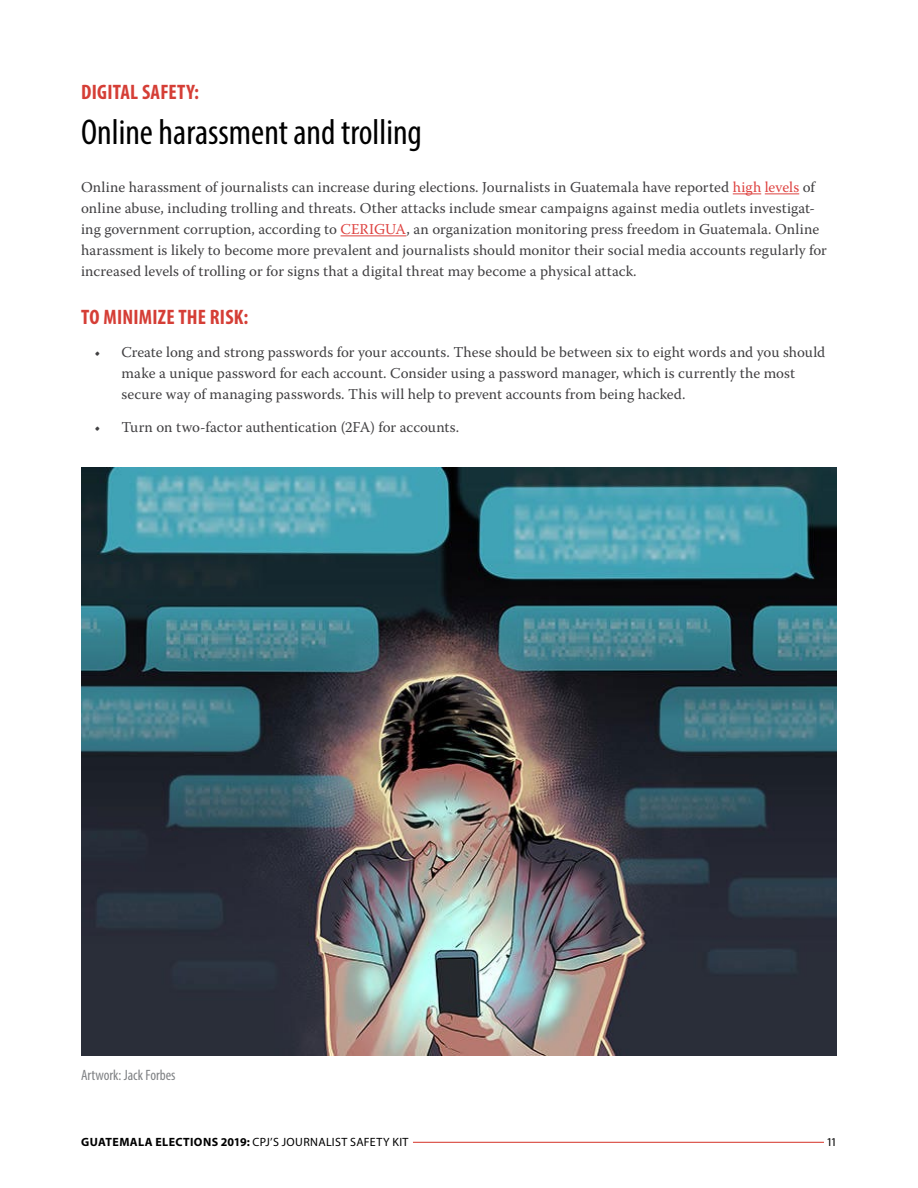
<style>
.page{position:relative;width:918px;height:1188px;background:#fff}
.page>*{position:absolute;margin:0;border:0;box-sizing:border-box;transform-origin:0 0}
.t1{font:condensed 36px "Myriad Pro";color:#000}
.t2{font:700 condensed 21px "Myriad Pro";letter-spacing:.01em;color:#d53e36}
.t3{font:15px/21px "Warnock Pro";letter-spacing:.005em;color:#414042}
.t4{font:condensed 15px "Myriad Pro";color:#808285}
.t5{font:12px "Myriad Pro";letter-spacing:.025em;color:#000}
.s1{color:#de4341}
.s2{font-weight:700}
</style>
<div class="page">
<hr style="left:413px;top:1142px;width:411px;height:1px;background:#d43126">
<svg style="left:733px;top:194px;width:28px;height:1px"></svg>
<hr style="left:765px;top:194px;width:34px;height:1px;background:#de4341">
<hr style="left:341px;top:236px;width:65px;height:1px;background:#de4341">
<img style="left:81px;top:467px;width:756px;height:588px">
<h2 class="t2" style="left:81px;top:79px;width:119px">DIGITAL SAFETY:</h2>
<h1 class="t1" style="left:81px;top:110px;width:342px">Online harassment and trolling</h1>
<p class="t3" style="left:81px;top:176px;width:748px">Online harassment of journalists can increase during elections. Journalists in Guatemala have reported <span class="s1">high levels</span> of online abuse, including trolling and threats. Other attacks include smear campaigns against media outlets investigat&shy;ing government corruption, according to <span class="s1">CERIGUA</span>, an organization monitoring press freedom in Guatemala. Online harassment is likely to become more prevalent and journalists should monitor their social media accounts regularly for increased levels of trolling or for signs that a digital threat may become a physical attack.</p>
<h2 class="t2" style="left:81px;top:304px;width:169px">TO MINIMIZE THE RISK:</h2>
<p class="t3" style="left:122px;top:341px;width:705px;text-indent:-27px">• Create long and strong passwords for your accounts. These should be between six to eight words and you should make a unique password for each account. Consider using a password manager, which is currently the most secure way of managing passwords. This will help to prevent accounts from being hacked.</p>
<p class="t3" style="left:94px;top:416px;width:366px">• Turn on two-factor authentication (2FA) for accounts.</p>
<p class="t4" style="left:81px;top:1066px;width:96px">Artwork: Jack Forbes</p>
<p class="t5" style="left:81px;top:1135px;width:329px"><span class="s2">GUATEMALA ELECTIONS 2019:</span> CPJ’S JOURNALIST SAFETY KIT</p>
<p class="t5" style="left:826px;top:1135px;width:12px">11</p>
</div>
